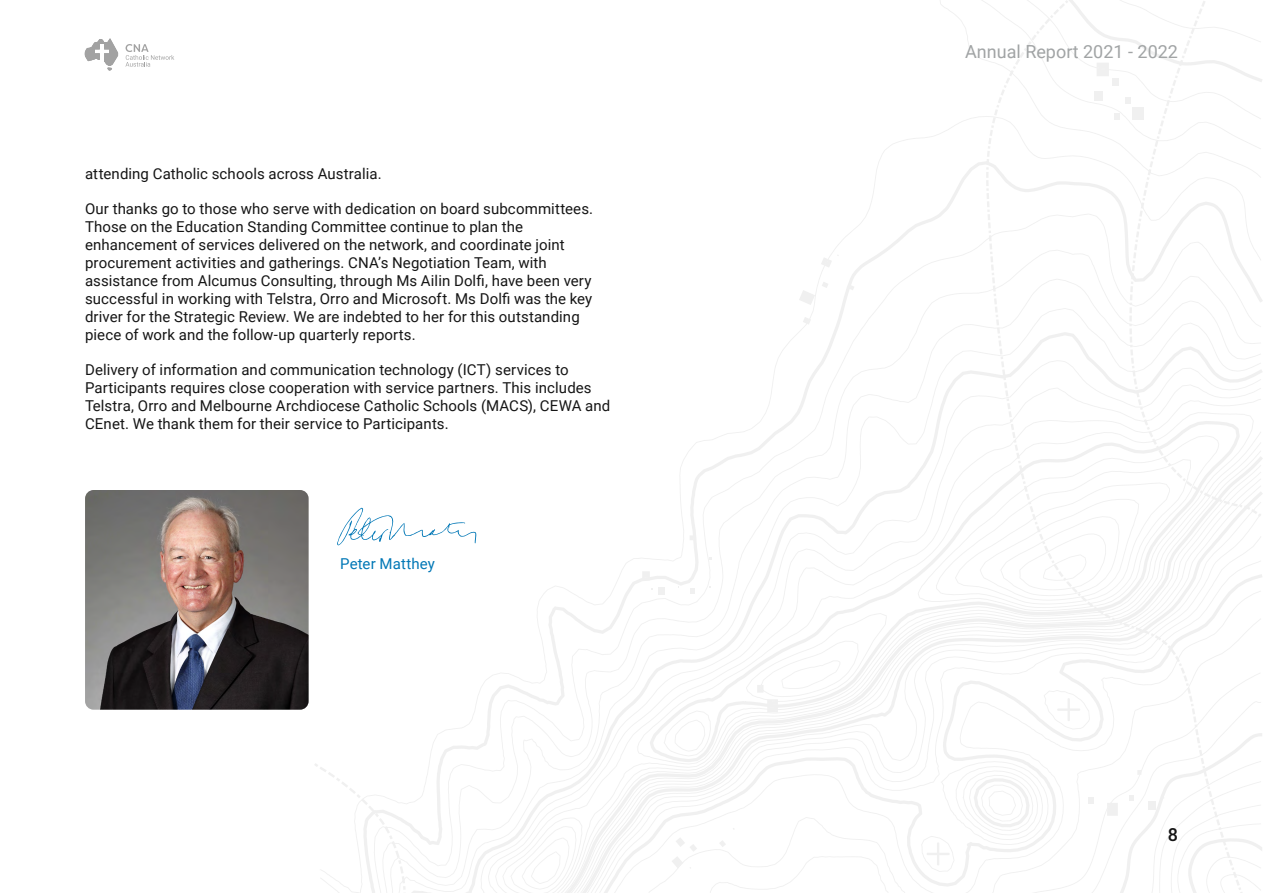
<style>
.page{position:relative;width:1263px;height:893px;background:#fff}
.page>*{position:absolute;margin:0;border:0;box-sizing:border-box;transform-origin:0 0}
.t1{font:18px "Roboto";color:#a1a4a5}
.t2{font:500 18px "Roboto";color:#151515}
.t3{font:15px/18px "Roboto";letter-spacing:.005em;color:#151515}
.t4{font:15px "Roboto";letter-spacing:.005em;color:#0077b6}
</style>
<div class="page">
<svg style="left:84px;top:38px;width:35px;height:33px"></svg>
<svg style="left:125px;top:44px;width:49px;height:23px"></svg>
<svg style="left:495px;top:399px;width:471px;height:494px"></svg>
<svg style="left:637px;top:412px;width:329px;height:352px"></svg>
<svg style="left:650px;top:421px;width:336px;height:38px"></svg>
<svg style="left:918px;top:435px;width:68px;height:24px"></svg>
<svg style="left:502px;top:817px;width:80px;height:76px"></svg>
<svg style="left:315px;top:764px;width:91px;height:129px"></svg>
<svg style="left:642px;top:459px;width:620px;height:434px"></svg>
<svg style="left:822px;top:282px;width:6px;height:6px"></svg>
<svg style="left:848px;top:285px;width:6px;height:5px"></svg>
<svg style="left:821px;top:254px;width:11px;height:14px"></svg>
<svg style="left:799px;top:290px;width:16px;height:15px"></svg>
<svg style="left:803px;top:317px;width:8px;height:8px"></svg>
<svg style="left:986px;top:0;width:262px;height:893px"></svg>
<svg style="left:1129px;top:0;width:132px;height:517px"></svg>
<img style="left:85px;top:490px;width:224px;height:220px">
<svg style="left:337px;top:507px;width:139px;height:38px"></svg>
<p class="t3" style="left:85px;top:164px;width:298px">attending Catholic schools across Australia.</p>
<p class="t3" style="left:85px;top:199px;width:509px">Our thanks go to those who serve with dedication on board subcommittees.<br>Those on the Education Standing Committee continue to plan the enhancement of services delivered on the network, and coordinate joint procurement activities and gatherings. CNA’s Negotiation Team, with assistance from Alcumus Consulting, through Ms Ailin Dolfi, have been very successful in working with Telstra, Orro and Microsoft. Ms Dolfi was the key driver for the Strategic Review. We are indebted to her for this outstanding piece of work and the follow-up quarterly reports.</p>
<p class="t3" style="left:85px;top:360px;width:527px">Delivery of information and communication technology (ICT) services to Participants requires close cooperation with service partners. This includes Telstra, Orro and Melbourne Archdiocese Catholic Schools (MACS), CEWA and CEnet. We thank them for their service to Participants.</p>
<p class="t4" style="left:340px;top:553px;width:96px">Peter Matthey</p>
<p class="t1" style="left:965px;top:39px;width:214px">Annual Report 2021 - 2022</p>
<p class="t2" style="left:1168px;top:822px;width:12px">8</p>
</div>
